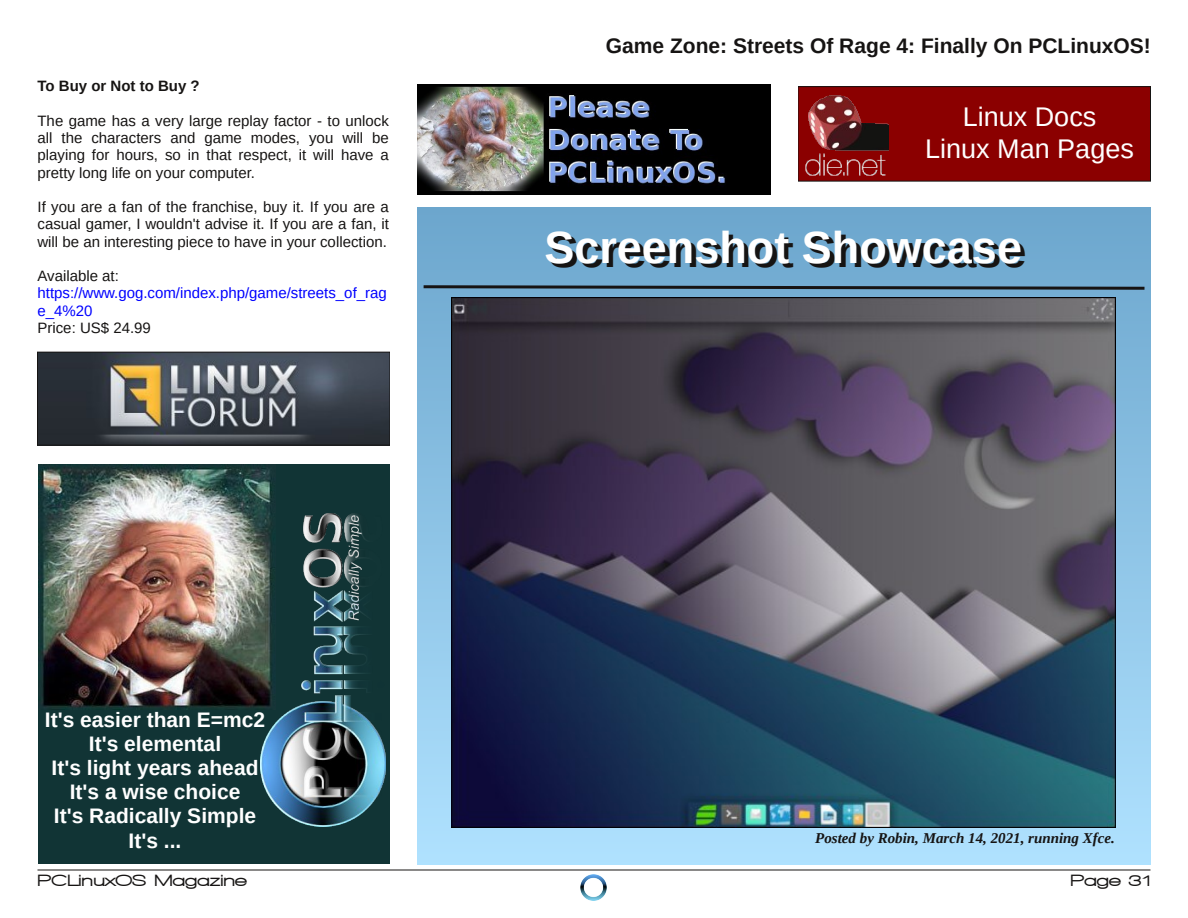
<style>
.page{position:relative;width:1188px;height:918px;background:#fff}
.page>*{position:absolute;margin:0;border:0;box-sizing:border-box;transform-origin:0 0}
.t1{font:700 45px "Liberation Sans";color:#161413}
.t2{font:27px/31px "Liberation Sans";color:#fff;text-align:center}
.t3{font:700 21px/24.2px "Liberation Sans";color:#fff;text-align:center}
.t4{font:700 21px "Liberation Sans";color:#161413}
.t5{font:900 16.5px "Walkway Expand";color:#161413}
.t6{font:15px/17.2px "Liberation Sans";color:#161413;text-align:justify}
.t7{font:15px/17.2px "Liberation Sans";color:#00f}
.t8{font:italic 700 15px "Liberation Serif";color:#161413}
.t9{font:700 15px "Liberation Sans";color:#161413}
</style>
<div class="page">
<hr style="left:38px;top:870px;width:1112px;height:1px;background:#161413">
<img style="left:580px;top:874px;width:27px;height:27px">
<div style="left:418px;top:207px;width:732px;height:657px;background:linear-gradient(to bottom,#6ba4cb,#b0e2ff)"></div>
<svg style="left:421px;top:284px;width:727px;height:7px"></svg>
<div style="left:39px;top:464px;width:351px;height:399px;background:#113435"></div>
<img style="left:39px;top:464px;width:232px;height:246px">
<img style="left:260px;top:513px;width:125px;height:313px">
<img style="left:40px;top:354px;width:348px;height:89px">
<div style="left:38px;top:352px;width:352px;height:93px;border:1px solid #161413"></div>
<img style="left:418px;top:84px;width:352px;height:110px">
<div style="left:798px;top:87px;width:352px;height:94px;background:#8b0000"></div>
<img style="left:805px;top:95px;width:83px;height:81px">
<img style="left:452px;top:298px;width:663px;height:530px">
<p class="t9" style="left:38px;top:78px;width:164px">To Buy or Not to Buy ?</p>
<p class="t6" style="left:38px;top:112px;width:353px">The game has a very large replay factor - to unlock all the characters and game modes, you will be playing for hours, so in that respect, it will have a pretty long life on your computer.</p>
<p class="t6" style="left:38px;top:198px;width:353px">If you are a fan of the franchise, buy it. If you are a casual gamer, I wouldn't advise it. If you are a fan, it will be an interesting piece to have in your collection.</p>
<p class="t6" style="left:38px;top:267px;width:83px">Available at:</p>
<p class="t7" style="left:38px;top:285px;width:351px">https://www.gog.com/index.php/game/streets_of_rag e_4%20</p>
<p class="t6" style="left:38px;top:319px;width:115px">Price: US$ 24.99</p>
<h3 class="t3" style="left:45px;top:707px;width:222px">It's easier than E=mc2<br>It's elemental<br>It's light years ahead<br>It's a wise choice<br>It's Radically Simple<br>It's ...</h3>
<h3 class="t4" style="left:606px;top:34px;width:546px">Game Zone: Streets Of Rage 4: Finally On PCLinuxOS!</h3>
<h2 class="t2" style="left:925px;top:102px;width:210px">Linux Docs<br>Linux Man Pages</h2>
<h1 class="t1" style="left:549px;top:227px;width:479px">Screenshot Showcase</h1>
<p class="t8" style="left:815px;top:830px;width:301px">Posted by Robin, March 14, 2021, running Xfce.</p>
<p class="t5" style="left:38px;top:871px;width:211px">PCLinuxOS Magazine</p>
<p class="t5" style="left:1071px;top:871px;width:82px">Page 31</p>
</div>
